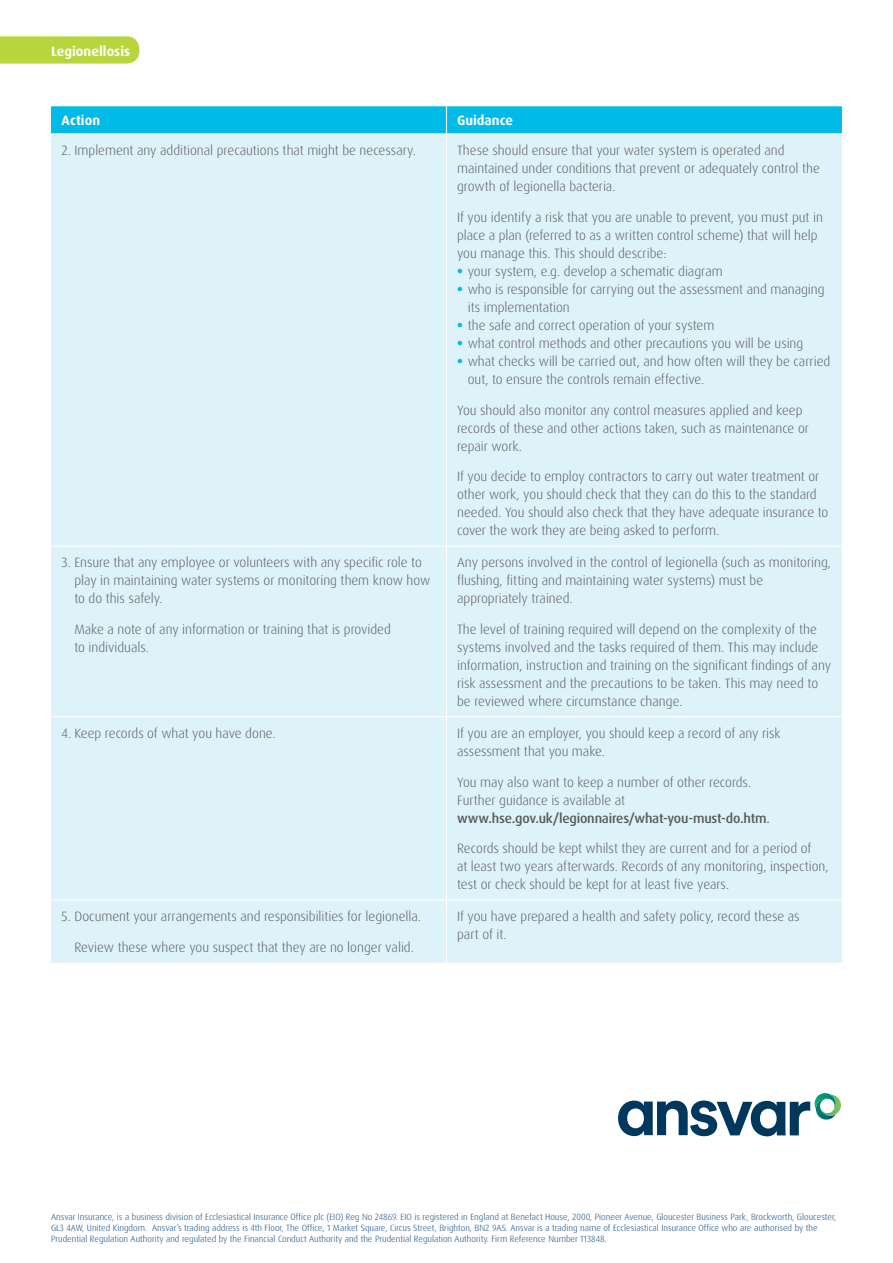
<style>
.page{position:relative;width:893px;height:1263px;background:#fff}
.page>*{position:absolute;margin:0;border:0;box-sizing:border-box;transform-origin:0 0}
.t1{font:300 13.5px/18px "Dax Pro";color:#58595b}
.t2{font:700 13.5px "Dax Pro";color:#fff}
.t3{font:300 9px/10.8px "Dax Pro";color:#00447c}
.s1{font-weight:800;color:#00bbe7}
.s2{font-weight:500}
.s3{font-weight:400}
</style>
<div class="page">
<svg style="left:0;top:36px;width:139px;height:28px;background:#bbd646"></svg>
<svg style="left:618px;top:1093px;width:223px;height:43px"></svg>
<div style="left:51px;top:134px;width:791px;height:829px;background:#def2fa"></div>
<div style="left:51px;top:106px;width:791px;height:27px;background:#00bbe7"></div>
<hr style="left:446px;top:134px;width:1px;height:411px;background:#fff">
<hr style="left:51px;top:545px;width:395px;height:2px;background:#fff">
<hr style="left:446px;top:545px;width:396px;height:2px;background:#fff">
<hr style="left:446px;top:547px;width:1px;height:169px;background:#fff">
<hr style="left:51px;top:716px;width:395px;height:1px;background:#fff">
<hr style="left:446px;top:716px;width:396px;height:1px;background:#fff">
<hr style="left:446px;top:717px;width:1px;height:182px;background:#fff">
<hr style="left:51px;top:899px;width:395px;height:2px;background:#fff">
<hr style="left:446px;top:899px;width:396px;height:2px;background:#fff">
<hr style="left:446px;top:901px;width:1px;height:62px;background:#fff">
<p class="t2" style="left:51px;top:42px;width:81px">Legionellosis</p>
<p class="t2" style="left:62px;top:112px;width:40px">Action</p>
<p class="t2" style="left:457px;top:112px;width:57px">Guidance</p>
<p class="t1" style="left:62px;top:141px;width:356px">2. Implement any additional precautions that might be necessary.</p>
<p class="t1" style="left:457px;top:141px;width:364px">These should ensure that your water system is operated and maintained under conditions that prevent or adequately control the growth of legionella bacteria.</p>
<p class="t1" style="left:457px;top:208px;width:367px">If you identify a risk that you are unable to prevent, you must put in place a plan (referred to as a written control scheme) that will help you manage this. This should describe:</p>
<p class="t1" style="left:457px;top:262px;width:267px"><span class="s1">•</span> your system, e.g. develop a schematic diagram</p>
<p class="t1" style="left:468px;top:280px;width:358px;text-indent:-11px"><span class="s1">•</span> who is responsible for carrying out the assessment and managing its implementation</p>
<p class="t1" style="left:457px;top:316px;width:259px"><span class="s1">•</span> the safe and correct operation of your system</p>
<p class="t1" style="left:457px;top:334px;width:348px"><span class="s1">•</span> what control methods and other precautions you will be using</p>
<p class="t1" style="left:468px;top:352px;width:364px;text-indent:-11px"><span class="s1">•</span> what checks will be carried out, and how often will they be carried out, to ensure the controls remain effective.</p>
<p class="t1" style="left:457px;top:401px;width:353px">You should also monitor any control measures applied and keep records of these and other actions taken, such as maintenance or repair work.</p>
<p class="t1" style="left:457px;top:468px;width:373px">If you decide to employ contractors to carry out water treatment or other work, you should check that they can do this to the standard needed. You should also check that they have adequate insurance to cover the work they are being asked to perform.</p>
<p class="t1" style="left:74px;top:554px;width:357px;text-indent:-13px">3. Ensure that any employee or volunteers with any specific role to play in maintaining water systems or monitoring them know how to do this safely.</p>
<p class="t1" style="left:74px;top:620px;width:318px">Make a note of any information or training that is provided to individuals.</p>
<p class="t1" style="left:457px;top:554px;width:375px">Any persons involved in the control of legionella (such as monitoring, flushing, fitting and maintaining water systems) must be appropriately trained.</p>
<p class="t1" style="left:457px;top:620px;width:375px">The level of training required will depend on the complexity of the systems involved and the tasks required of them. This may include information, instruction and training on the significant findings of any risk assessment and the precautions to be taken. This may need to be reviewed where circumstance change.</p>
<p class="t1" style="left:62px;top:724px;width:216px">4. Keep records of what you have done.</p>
<p class="t1" style="left:457px;top:724px;width:325px">If you are an employer, you should keep a record of any risk assessment that you make.</p>
<p class="t1" style="left:457px;top:773px;width:314px">You may also want to keep a number of other records.<br>Further guidance is available at <span class="s2">www.hse.gov.uk/legionnaires/what-you-must-do.htm</span><span class="s3">.</span></p>
<p class="t1" style="left:457px;top:840px;width:373px">Records should be kept whilst they are current and for a period of<br>at least two years afterwards. Records of any monitoring, inspection, test or check should be kept for at least five years.</p>
<p class="t1" style="left:62px;top:907px;width:361px">5. Document your arrangements and responsibilities for legionella.</p>
<p class="t1" style="left:74px;top:938px;width:341px">Review these where you suspect that they are no longer valid.</p>
<p class="t1" style="left:457px;top:907px;width:344px">If you have prepared a health and safety policy, record these as part of it.</p>
<p class="t3" style="left:51px;top:1211px;width:787px">Ansvar Insurance, is a business division of Ecclesiastical Insurance Office plc (EIO) Reg No 24869. EIO is registered in England at Benefact House, 2000, Pioneer Avenue, Gloucester Business Park, Brockworth, Gloucester,<br>GL3 4AW, United Kingdom. Ansvar’s trading address is 4th Floor, The Office, 1 Market Square, Circus Street, Brighton, BN2 9AS. Ansvar is a trading name of Ecclesiastical Insurance Office who are authorised by the<br>Prudential Regulation Authority and regulated by the Financial Conduct Authority and the Prudential Regulation Authority. Firm Reference Number 113848.</p>
</div>
